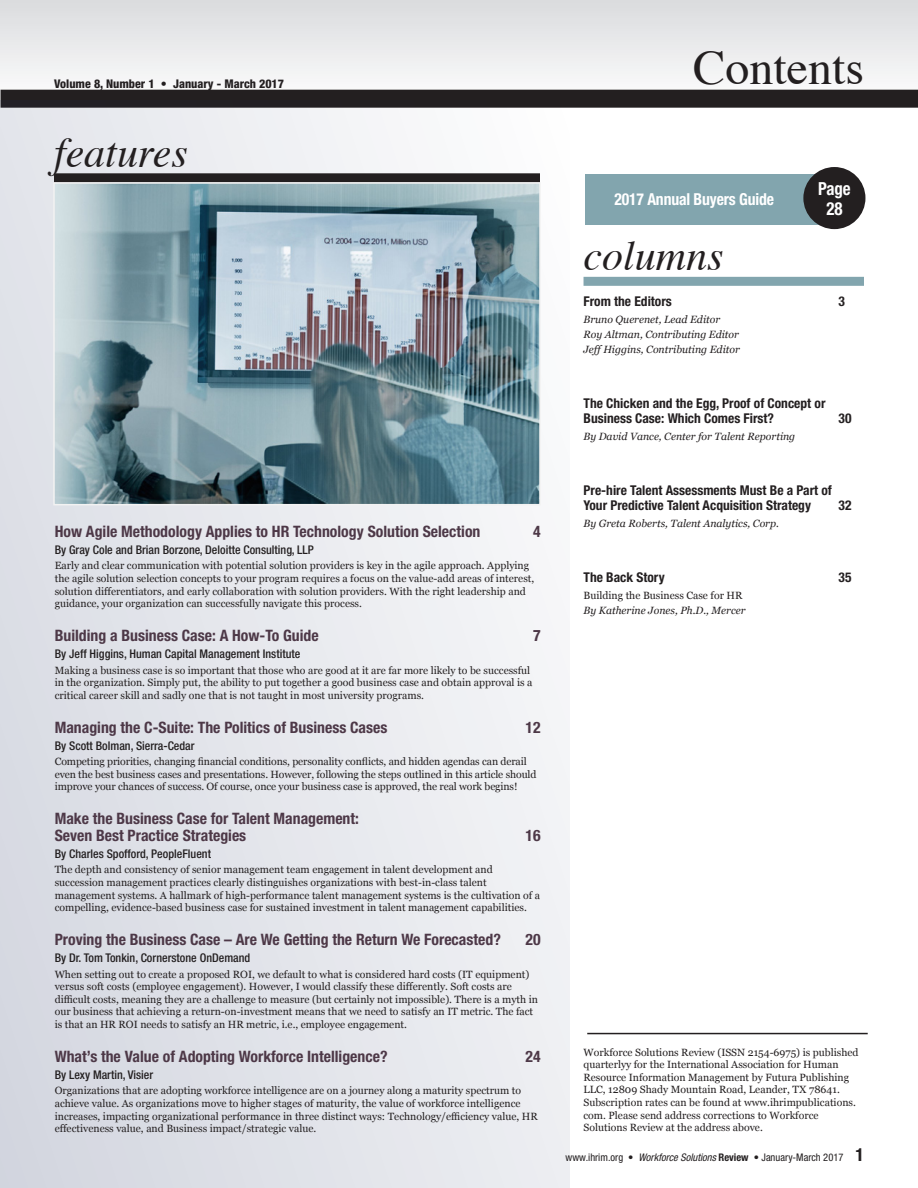
<style>
.page{position:relative;width:918px;height:1188px;background:#fff}
.page>*{position:absolute;margin:0;border:0;box-sizing:border-box;transform-origin:0 0}
.t1{font:48px "Times";color:#231f20}
.heading{font:italic 42px "Times";color:#231f20}
.heading-2{font:700 condensed 18px/19.5px "Helvetica Neue LT Std";letter-spacing:-.01em;color:#fff;text-align:center;scale:.94 1}
.heading-3{font:700 condensed 16.5px "Helvetica Neue LT Std";letter-spacing:-.01em;color:#fff;scale:.95 1}
.con_fea_head{font:700 condensed 15.75px/16.5px "Helvetica Neue LT Std";color:#4d3847}
.con_dep_head{font:700 condensed 13.5px/15px "Helvetica Neue LT Std";color:#231f20}
.con_author_bold{font:500 condensed 12px "Helvetica Neue LT Std";color:#231f20}
.heading-4{font:800 condensed 12px "Helvetica Neue LT Std";color:#231f20}
.con_text{font:10.5px/12.6px "Georgia";color:#231f20}
.con_text-2{font:italic 10.5px "Georgia";color:#231f20}
.t2{font:condensed 10.5px "Helvetica Neue LT Std";color:#231f20}
.s1{font-style:italic}
.s2{font-weight:700}
.s3{font-weight:700;font-size:18px}
</style>
<div class="page">
<svg style="left:0;top:0;width:918px;height:100px"></svg>
<div style="left:1px;top:90px;width:917px;height:18px;background:#231f20"></div>
<div style="left:0;top:100px;width:570px;height:1088px;background:linear-gradient(to right,#d7dae2,#f2f3f5)"></div>
<div style="left:54px;top:173px;width:486px;height:9px;background:#231f20"></div>
<div style="left:584px;top:277px;width:280px;height:9px;background:#82a5ae"></div>
<img style="left:56px;top:185px;width:482px;height:317px">
<div style="left:53px;top:182px;width:488px;height:323px;border:2px solid #f2f2f2"></div>
<div style="left:585px;top:174px;width:249px;height:51px;background:#82a5ae"></div>
<div style="left:803px;top:167px;width:62px;height:62px;background:#231f20;border-radius:50%"></div>
<hr style="left:587px;top:1033px;width:281px;height:1px;background:#231f20">
<p class="heading-4" style="left:54px;top:76px;width:232px">Volume 8, Number 1 • January - March 2017</p>
<p class="heading" style="left:54px;top:116px;width:135px">features</p>
<p class="con_fea_head" style="left:55px;top:523px;width:427px">How Agile Methodology Applies to HR Technology Solution Selection</p>
<p class="con_fea_head" style="left:533px;top:523px;width:9px">4</p>
<p class="con_author_bold" style="left:55px;top:543px;width:261px">By Gray Cole and Brian Borzone, Deloitte Consulting, LLP</p>
<p class="con_text" style="left:55px;top:559px;width:481px">Early and clear communication with potential solution providers is key in the agile approach. Applying the agile solution selection concepts to your program requires a focus on the value-add areas of interest, solution differentiators, and early collaboration with solution providers. With the right leadership and guidance, your organization can successfully navigate this process.</p>
<p class="con_fea_head" style="left:55px;top:627px;width:266px">Building a Business Case: A How-To Guide</p>
<p class="con_fea_head" style="left:533px;top:627px;width:9px">7</p>
<p class="con_author_bold" style="left:55px;top:647px;width:247px">By Jeff Higgins, Human Capital Management Institute</p>
<p class="con_text" style="left:55px;top:663px;width:479px">Making a business case is so important that those who are good at it are far more likely to be successful in the organization. Simply put, the ability to put together a good business case and obtain approval is a critical career skill and sadly one that is not taught in most university programs.</p>
<p class="con_fea_head" style="left:55px;top:719px;width:334px">Managing the C-Suite: The Politics of Business Cases</p>
<p class="con_fea_head" style="left:526px;top:719px;width:17px">12</p>
<p class="con_author_bold" style="left:55px;top:738px;width:141px">By Scott Bolman, Sierra-Cedar</p>
<p class="con_text" style="left:55px;top:755px;width:483px">Competing priorities, changing financial conditions, personality conflicts, and hidden agendas can derail even the best business cases and presentations. However, following the steps outlined in this article should improve your chances of success. Of course, once your business case is approved, the real work begins!</p>
<p class="con_fea_head" style="left:55px;top:810px;width:306px">Make the Business Case for Talent Management:<br>Seven Best Practice Strategies</p>
<p class="con_fea_head" style="left:526px;top:827px;width:17px">16</p>
<p class="con_author_bold" style="left:55px;top:847px;width:158px">By Charles Spofford, PeopleFluent</p>
<p class="con_text" style="left:55px;top:863px;width:487px">The depth and consistency of senior management team engagement in talent development and succession management practices clearly distinguishes organizations with best-in-class talent management systems. A hallmark of high-performance talent management systems is the cultivation of a compelling, evidence-based business case for sustained investment in talent management capabilities.</p>
<p class="con_fea_head" style="left:55px;top:931px;width:448px">Proving the Business Case – Are We Getting the Return We Forecasted?</p>
<p class="con_fea_head" style="left:526px;top:931px;width:17px">20</p>
<p class="con_author_bold" style="left:55px;top:951px;width:197px">By Dr. Tom Tonkin, Cornerstone OnDemand</p>
<p class="con_text" style="left:55px;top:967px;width:485px">When setting out to create a proposed ROI, we default to what is considered hard costs (IT equipment) versus soft costs (employee engagement). However, I would classify these differently. Soft costs are difficult costs, meaning they are a challenge to measure (but certainly not impossible). There is a myth in our business that achieving a return-on-investment means that we need to satisfy an IT metric. The fact is that an HR ROI needs to satisfy an HR metric, i.e., employee engagement.</p>
<p class="con_fea_head" style="left:55px;top:1048px;width:334px">What’s the Value of Adopting Workforce Intelligence?</p>
<p class="con_fea_head" style="left:526px;top:1048px;width:17px">24</p>
<p class="con_author_bold" style="left:55px;top:1068px;width:100px">By Lexy Martin, Visier</p>
<p class="con_text" style="left:55px;top:1084px;width:485px">Organizations that are adopting workforce intelligence are on a journey along a maturity spectrum to achieve value. As organizations move to higher stages of maturity, the value of workforce intelligence increases, impacting organizational performance in three distinct ways: Technology/efficiency value, HR effectiveness value, and Business impact/strategic value.</p>
<p class="t1" style="left:693px;top:23px;width:172px">Contents</p>
<p class="heading-3" style="left:614px;top:190px;width:170px">2017 Annual Buyers Guide</p>
<p class="heading-2" style="left:818px;top:179px;width:36px">Page<br>28</p>
<p class="heading" style="left:584px;top:219px;width:141px">columns</p>
<p class="con_dep_head" style="left:584px;top:293px;width:90px">From the Editors</p>
<p class="con_dep_head" style="left:839px;top:293px;width:8px">3</p>
<p class="con_text-2" style="left:584px;top:312px;width:138px">Bruno Querenet, Lead Editor</p>
<p class="con_text-2" style="left:584px;top:327px;width:157px">Roy Altman, Contributing Editor</p>
<p class="con_text-2" style="left:584px;top:342px;width:158px">Jeff Higgins, Contributing Editor</p>
<p class="con_dep_head" style="left:584px;top:395px;width:243px">The Chicken and the Egg, Proof of Concept or<br>Business Case: Which Comes First?</p>
<p class="con_text-2" style="left:584px;top:429px;width:213px">By David Vance, Center for Talent Reporting</p>
<p class="con_dep_head" style="left:839px;top:410px;width:14px">30</p>
<p class="con_dep_head" style="left:584px;top:482px;width:250px">Pre-hire Talent Assessments Must Be a Part of<br>Your Predictive Talent Acquisition Strategy</p>
<p class="con_dep_head" style="left:839px;top:497px;width:14px">32</p>
<p class="con_text-2" style="left:584px;top:516px;width:197px">By Greta Roberts, Talent Analytics, Corp.</p>
<p class="con_dep_head" style="left:584px;top:569px;width:83px">The Back Story</p>
<p class="con_dep_head" style="left:839px;top:569px;width:14px">35</p>
<p class="con_text" style="left:584px;top:589px;width:160px">Building the Business Case for HR</p>
<p class="con_text-2" style="left:584px;top:603px;width:164px">By Katherine Jones, Ph.D., Mercer</p>
<p class="con_text" style="left:584px;top:1045px;width:277px">Workforce Solutions Review (ISSN 2154-6975) is published quarterlyy for the International Association for Human Resource Information Management by Futura Publishing LLC, 12809 Shady Mountain Road, Leander, TX 78641.<br>Subscription rates can be found at www.ihrimpublications. com. Please send address corrections to Workforce Solutions Review at the address above.</p>
<p class="t2" style="left:566px;top:1151px;width:300px">www.ihrim.org • <span class="s1">Workforce Solutions</span> <span class="s2">Review</span> • January-March 2017 <span class="s3">1</span></p>
</div>
